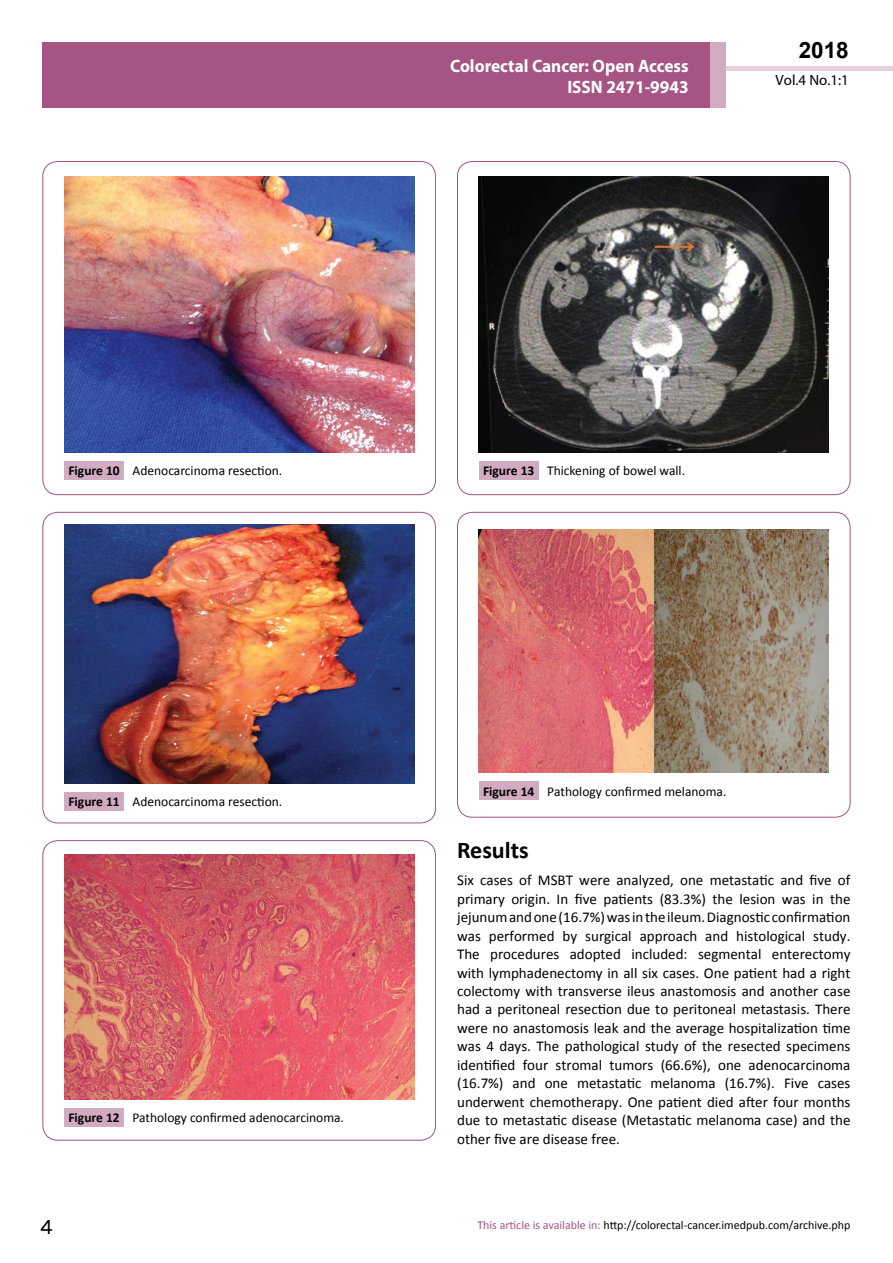
<style>
.page{position:relative;width:893px;height:1263px;background:#fff}
.page>*{position:absolute;margin:0;border:0;box-sizing:border-box;transform-origin:0 0}
.t1{font:25.5px "Tunga";color:#000}
.t2{font:700 24px "Calibri";color:#000}
.t3{font:700 22.5px "Arial";color:#000}
.t4{font:700 18px/21.6px "Myriad Pro";color:#fff;text-align:right;scale:.96 1}
.t5{font:15px/18.5px "Calibri";color:#000;text-align:justify}
.t6{font:14.85px "Myriad Pro";color:#000}
.t7{font:13.5px "Calibri";color:#000}
.t8{font:12px "Calibri";color:#000}
.s1{font-weight:700}
.s2{color:#a55483}
</style>
<div class="page">
<div style="left:722px;top:66px;width:171px;height:5px;background:#e6d1dd"></div>
<div style="left:43px;top:42px;width:682px;height:66px;background:#a55483"></div>
<div style="left:710px;top:42px;width:15px;height:66px;background:#d2aac1"></div>
<div style="left:43px;top:161px;width:393px;height:334px;border:1px solid #a55483;border-radius:15px"></div>
<img style="left:64px;top:177px;width:350px;height:275px">
<div style="left:64px;top:461px;width:60px;height:19px;background:#d2aac1"></div>
<div style="left:457px;top:161px;width:393px;height:334px;border:1px solid #a55483;border-radius:15px"></div>
<img style="left:479px;top:177px;width:350px;height:275px">
<div style="left:479px;top:461px;width:60px;height:19px;background:#d2aac1"></div>
<div style="left:457px;top:512px;width:393px;height:305px;border:1px solid #a55483;border-radius:15px"></div>
<img style="left:479px;top:529px;width:350px;height:244px">
<div style="left:479px;top:781px;width:60px;height:19px;background:#d2aac1"></div>
<div style="left:43px;top:512px;width:393px;height:311px;border:1px solid #a55483;border-radius:15px"></div>
<img style="left:64px;top:525px;width:350px;height:258px">
<div style="left:64px;top:792px;width:60px;height:18px;background:#d2aac1"></div>
<div style="left:43px;top:840px;width:393px;height:300px;border:1px solid #a55483;border-radius:15px"></div>
<img style="left:64px;top:854px;width:350px;height:245px">
<div style="left:64px;top:1108px;width:60px;height:19px;background:#d2aac1"></div>
<p class="t4" style="left:450px;top:54px;width:250px">Colorectal Cancer: Open Access<br>ISSN 2471-9943</p>
<h3 class="t3" style="left:799px;top:35px;width:52px">2018</h3>
<p class="t6" style="left:776px;top:71px;width:75px">Vol.4 No.1:1</p>
<p class="t7" style="left:68px;top:462px;width:215px"><span class="s1">Figure 10</span> Adenocarcinoma resection.</p>
<p class="t7" style="left:483px;top:462px;width:204px"><span class="s1">Figure 13</span> Thickening of bowel wall.</p>
<p class="t7" style="left:68px;top:793px;width:215px"><span class="s1">Figure 11</span> Adenocarcinoma resection.</p>
<p class="t7" style="left:483px;top:783px;width:245px"><span class="s1">Figure 14</span> Pathology confirmed melanoma.</p>
<p class="t7" style="left:68px;top:1109px;width:277px"><span class="s1">Figure 12</span> Pathology confirmed adenocarcinoma.</p>
<h2 class="t2" style="left:457px;top:835px;width:73px">Results</h2>
<p class="t5" style="left:457px;top:871px;width:395px">Six cases of MSBT were analyzed, one metastatic and five of primary origin. In five patients (83.3%) the lesion was in the jejunum and one (16.7%) was in the ileum. Diagnostic confirmation was performed by surgical approach and histological study.<br>The procedures adopted included: segmental enterectomy with lymphadenectomy in all six cases. One patient had a right colectomy with transverse ileus anastomosis and another case had a peritoneal resection due to peritoneal metastasis. There were no anastomosis leak and the average hospitalization time was 4 days. The pathological study of the resected specimens identified four stromal tumors (66.6%), one adenocarcinoma (16.7%) and one metastatic melanoma (16.7%). Five cases underwent chemotherapy. One patient died after four months due to metastatic disease (Metastatic melanoma case) and the other five are disease free.</p>
<h1 class="t1" style="left:40px;top:1210px;width:15px">4</h1>
<p class="t8" style="left:477px;top:1218px;width:375px"><span class="s2">This article is available in:</span> http://colorectal-cancer.imedpub.com/archive.php</p>
</div>
